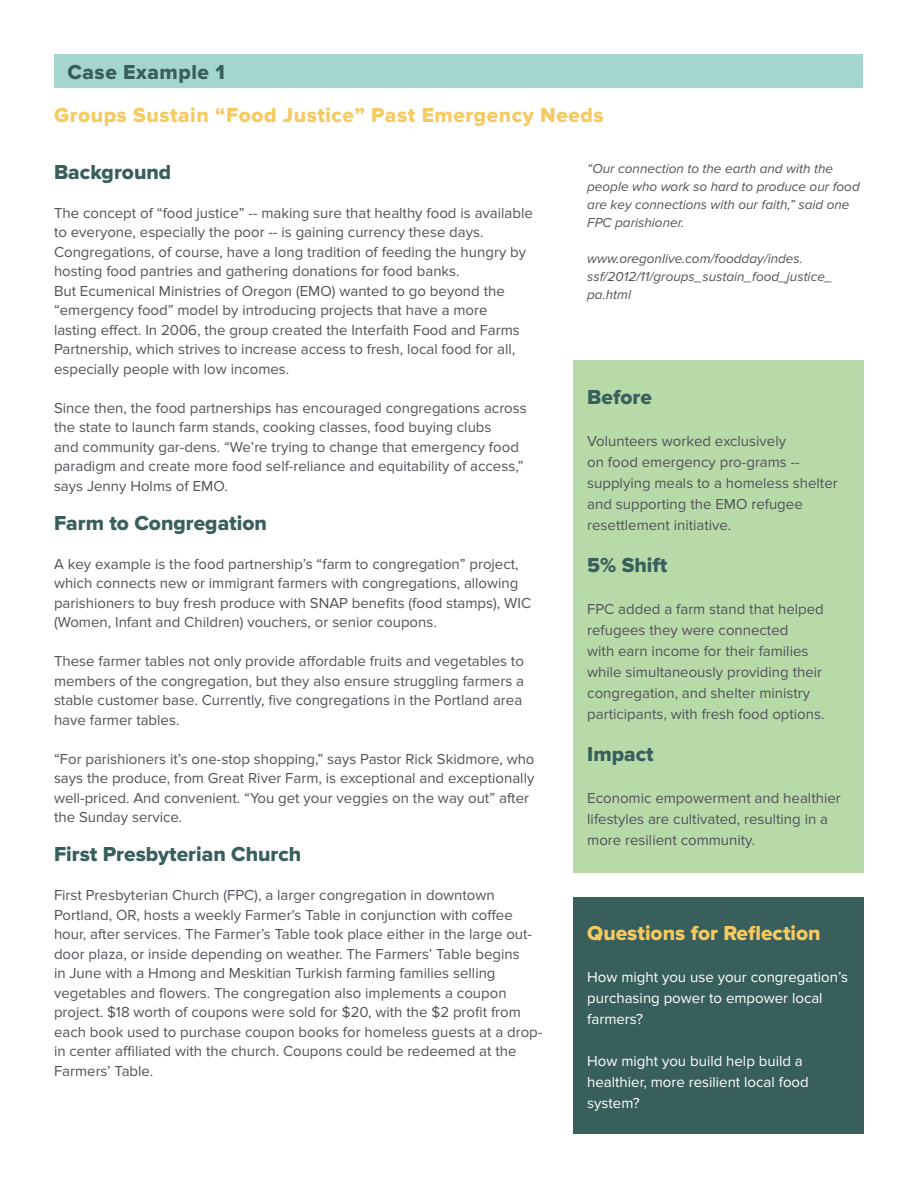
<style>
.page{position:relative;width:918px;height:1188px;background:#fff}
.page>*{position:absolute;margin:0;border:0;box-sizing:border-box;transform-origin:0 0}
.t1{font:21px "Proxima Nova Extrabld";color:#385f5c}
.t2{font:21px "Proxima Nova Extrabld";letter-spacing:.025em;color:#f6ca60}
.t3{font:21px "Proxima Nova Extrabld";color:#f6ca60}
.t4{font:21px "Proxima Nova Extrabld";letter-spacing:.025em;color:#385f5c}
.t5{font:15px/19.5px "Proxima Nova";color:#505358}
.t6{font:15px/21px "Proxima Nova";color:#fff}
.t7{font:italic 13.5px/18px "Proxima Nova";color:#505358}
</style>
<div class="page">
<div style="left:54px;top:54px;width:808px;height:34px;background:#a5d6cd"></div>
<div style="left:574px;top:360px;width:290px;height:513px;background:#b8daa9"></div>
<div style="left:574px;top:898px;width:290px;height:236px;background:#385f5c"></div>
<p class="t4" style="left:68px;top:60px;width:159px">Case Example 1</p>
<p class="t2" style="left:54px;top:103px;width:551px">Groups Sustain “Food Justice” Past Emergency Needs</p>
<p class="t1" style="left:54px;top:160px;width:119px">Background</p>
<p class="t5" style="left:54px;top:203px;width:480px">The concept of “food justice” -- making sure that healthy food is available to everyone, especially the poor -- is gaining currency these days.<br>Congregations, of course, have a long tradition of feeding the hungry by hosting food pantries and gathering donations for food banks.</p>
<p class="t5" style="left:54px;top:281px;width:467px">But Ecumenical Ministries of Oregon (EMO) wanted to go beyond the “emergency food” model by introducing projects that have a more lasting effect. In 2006, the group created the Interfaith Food and Farms Partnership, which strives to increase access to fresh, local food for all, especially people with low incomes.</p>
<p class="t5" style="left:54px;top:398px;width:474px">Since then, the food partnerships has encouraged congregations across the state to launch farm stands, cooking classes, food buying clubs<br>and community gar-dens. “We’re trying to change that emergency food paradigm and create more food self-reliance and equitability of access,” says Jenny Holms of EMO.</p>
<p class="t1" style="left:54px;top:511px;width:214px">Farm to Congregation</p>
<p class="t5" style="left:54px;top:554px;width:479px">A key example is the food partnership’s “farm to congregation” project, which connects new or immigrant farmers with congregations, allowing parishioners to buy fresh produce with SNAP benefits (food stamps), WIC (Women, Infant and Children) vouchers, or senior coupons.</p>
<p class="t5" style="left:54px;top:652px;width:472px">These farmer tables not only provide affordable fruits and vegetables to members of the congregation, but they also ensure struggling farmers a stable customer base. Currently, five congregations in the Portland area have farmer tables.</p>
<p class="t5" style="left:54px;top:749px;width:482px">“For parishioners it’s one-stop shopping,” says Pastor Rick Skidmore, who says the produce, from Great River Farm, is exceptional and exceptionally well-priced. And convenient. “You get your veggies on the way out” after the Sunday service.</p>
<p class="t1" style="left:54px;top:842px;width:249px">First Presbyterian Church</p>
<p class="t5" style="left:54px;top:886px;width:490px">First Presbyterian Church (FPC), a larger congregation in downtown Portland, OR, hosts a weekly Farmer’s Table in conjunction with coffee hour, after services. The Farmer’s Table took place either in the large out&shy;door plaza, or inside depending on weather. The Farmers’ Table begins<br>in June with a Hmong and Meskitian Turkish farming families selling vegetables and flowers. The congregation also implements a coupon project. $18 worth of coupons were sold for $20, with the $2 profit from each book used to purchase coupon books for homeless guests at a drop&shy;in center affiliated with the church. Coupons could be redeemed at the Farmers’ Table.</p>
<p class="t7" style="left:587px;top:159px;width:274px">“Our connection to the earth and with the people who work so hard to produce our food are key connections with our faith,” said one FPC parishioner.</p>
<p class="t7" style="left:587px;top:249px;width:247px">www.oregonlive.com/foodday/indes. ssf/2012/11/groups_sustain_food_justice_ pa.html</p>
<p class="t1" style="left:587px;top:385px;width:66px">Before</p>
<p class="t5" style="left:587px;top:431px;width:252px;line-height:21px">Volunteers worked exclusively<br>on food emergency pro-grams -- supplying meals to a homeless shelter and supporting the EMO refugee resettlement initiative.</p>
<p class="t1" style="left:587px;top:553px;width:82px">5% Shift</p>
<p class="t5" style="left:587px;top:599px;width:239px;line-height:21px">FPC added a farm stand that helped refugees they were connected<br>with earn income for their families while simultaneously providing their congregation, and shelter ministry participants, with fresh food options.</p>
<p class="t1" style="left:587px;top:742px;width:68px">Impact</p>
<p class="t5" style="left:587px;top:788px;width:255px;line-height:21px">Economic empowerment and healthier lifestyles are cultivated, resulting in a more resilient community.</p>
<p class="t3" style="left:587px;top:921px;width:235px">Questions for Reflection</p>
<p class="t6" style="left:587px;top:967px;width:262px">How might you use your congregation’s purchasing power to empower local farmers?</p>
<p class="t6" style="left:587px;top:1051px;width:223px">How might you build help build a healthier, more resilient local food system?</p>
</div>
